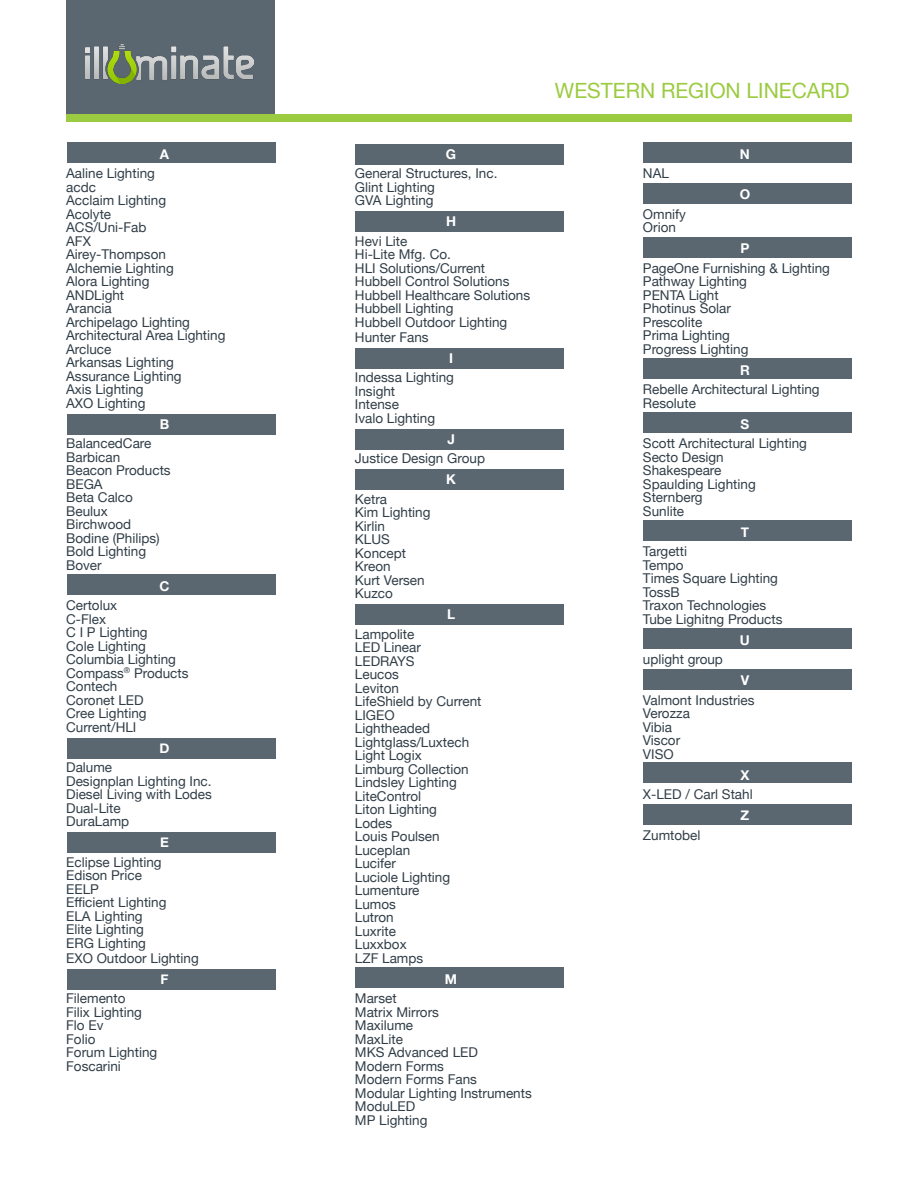
<style>
.page{position:relative;width:918px;height:1188px;background:#fff}
.page>*{position:absolute;margin:0;border:0;box-sizing:border-box;transform-origin:0 0}
.t1{font:21px "Helvetica Neue";color:#9bcb40}
.t2{font:13.5px/13.5px "Helvetica Neue";color:#313e48}
.t3{font:700 13.5px "Helvetica Neue";color:#fff}
</style>
<div class="page">
<div style="left:67px;top:142px;width:208px;height:21px;background:#5a6670"></div>
<div style="left:355px;top:144px;width:209px;height:21px;background:#5a6670"></div>
<div style="left:643px;top:142px;width:209px;height:21px;background:#5a6670"></div>
<div style="left:67px;top:414px;width:208px;height:21px;background:#5a6670"></div>
<div style="left:67px;top:574px;width:208px;height:21px;background:#5a6670"></div>
<div style="left:67px;top:738px;width:208px;height:21px;background:#5a6670"></div>
<div style="left:67px;top:832px;width:208px;height:21px;background:#5a6670"></div>
<div style="left:67px;top:969px;width:208px;height:21px;background:#5a6670"></div>
<div style="left:355px;top:212px;width:209px;height:20px;background:#5a6670"></div>
<div style="left:355px;top:348px;width:209px;height:21px;background:#5a6670"></div>
<div style="left:355px;top:429px;width:209px;height:21px;background:#5a6670"></div>
<div style="left:355px;top:470px;width:209px;height:20px;background:#5a6670"></div>
<div style="left:355px;top:604px;width:209px;height:21px;background:#5a6670"></div>
<div style="left:355px;top:968px;width:209px;height:20px;background:#5a6670"></div>
<div style="left:643px;top:183px;width:209px;height:21px;background:#5a6670"></div>
<div style="left:643px;top:237px;width:209px;height:21px;background:#5a6670"></div>
<div style="left:643px;top:358px;width:209px;height:21px;background:#5a6670"></div>
<div style="left:643px;top:412px;width:209px;height:21px;background:#5a6670"></div>
<div style="left:643px;top:520px;width:209px;height:21px;background:#5a6670"></div>
<div style="left:643px;top:628px;width:209px;height:21px;background:#5a6670"></div>
<div style="left:643px;top:669px;width:209px;height:21px;background:#5a6670"></div>
<div style="left:643px;top:762px;width:209px;height:21px;background:#5a6670"></div>
<div style="left:643px;top:804px;width:209px;height:21px;background:#5a6670"></div>
<div style="left:66px;top:0;width:209px;height:114px;background:#5a6670"></div>
<div style="left:66px;top:114px;width:786px;height:8px;background:#9bcb40"></div>
<img style="left:86px;top:44px;width:167px;height:40px">
<p class="t3" style="left:160px;top:144px;width:11px">A</p>
<p class="t2" style="left:66px;top:168px;width:90px">Aaline Lighting</p>
<p class="t2" style="left:66px;top:181px;width:31px">acdc</p>
<p class="t2" style="left:66px;top:195px;width:102px">Acclaim Lighting</p>
<p class="t2" style="left:66px;top:208px;width:46px">Acolyte</p>
<p class="t2" style="left:66px;top:222px;width:82px">ACS/Uni-Fab</p>
<p class="t2" style="left:66px;top:235px;width:26px">AFX</p>
<p class="t2" style="left:66px;top:249px;width:101px">Airey-Thompson</p>
<p class="t2" style="left:66px;top:262px;width:109px">Alchemie Lighting</p>
<p class="t2" style="left:66px;top:276px;width:85px">Alora Lighting</p>
<p class="t2" style="left:66px;top:289px;width:60px">ANDLight</p>
<p class="t2" style="left:66px;top:303px;width:47px">Arancia</p>
<p class="t2" style="left:66px;top:316px;width:125px">Archipelago Lighting</p>
<p class="t2" style="left:66px;top:330px;width:161px">Architectural Area Lighting</p>
<p class="t2" style="left:66px;top:343px;width:47px">Arcluce</p>
<p class="t2" style="left:66px;top:357px;width:109px">Arkansas Lighting</p>
<p class="t2" style="left:66px;top:370px;width:117px">Assurance Lighting</p>
<p class="t2" style="left:66px;top:384px;width:79px">Axis Lighting</p>
<p class="t2" style="left:66px;top:397px;width:81px">AXO Lighting</p>
<p class="t3" style="left:160px;top:414px;width:11px">B</p>
<p class="t2" style="left:66px;top:438px;width:87px">BalancedCare<br>Barbican</p>
<p class="t2" style="left:66px;top:465px;width:106px">Beacon Products</p>
<p class="t2" style="left:66px;top:478px;width:38px">BEGA</p>
<p class="t2" style="left:66px;top:492px;width:68px">Beta Calco</p>
<p class="t2" style="left:66px;top:505px;width:43px">Beulux</p>
<p class="t2" style="left:66px;top:519px;width:66px">Birchwood</p>
<p class="t2" style="left:66px;top:532px;width:95px">Bodine (Philips)<br>Bold Lighting<br>Bover</p>
<p class="t3" style="left:160px;top:576px;width:12px">C</p>
<p class="t2" style="left:66px;top:600px;width:52px">Certolux</p>
<p class="t2" style="left:66px;top:613px;width:83px">C-Flex<br>C I P Lighting</p>
<p class="t2" style="left:66px;top:640px;width:81px">Cole Lighting</p>
<p class="t2" style="left:66px;top:654px;width:111px">Columbia Lighting</p>
<p class="t2" style="left:66px;top:667px;width:124px">Compass<sup>®</sup> Products</p>
<p class="t2" style="left:66px;top:681px;width:53px">Contech</p>
<p class="t2" style="left:66px;top:694px;width:79px">Coronet LED</p>
<p class="t2" style="left:66px;top:708px;width:82px">Cree Lighting</p>
<p class="t2" style="left:66px;top:721px;width:72px">Current/HLI</p>
<p class="t3" style="left:160px;top:738px;width:12px">D</p>
<p class="t2" style="left:66px;top:762px;width:48px">Dalume</p>
<p class="t2" style="left:66px;top:775px;width:147px">Designplan Lighting Inc.</p>
<p class="t2" style="left:66px;top:789px;width:147px">Diesel Living with Lodes</p>
<p class="t2" style="left:66px;top:802px;width:56px">Dual-Lite</p>
<p class="t2" style="left:66px;top:816px;width:65px">DuraLamp</p>
<p class="t3" style="left:160px;top:832px;width:10px">E</p>
<p class="t2" style="left:66px;top:856px;width:97px">Eclipse Lighting</p>
<p class="t2" style="left:66px;top:870px;width:77px">Edison Price</p>
<p class="t2" style="left:66px;top:883px;width:34px">EELP</p>
<p class="t2" style="left:66px;top:897px;width:102px">Efficient Lighting</p>
<p class="t2" style="left:66px;top:910px;width:78px">ELA Lighting</p>
<p class="t2" style="left:66px;top:924px;width:79px">Elite Lighting</p>
<p class="t2" style="left:66px;top:937px;width:81px">ERG Lighting</p>
<p class="t2" style="left:66px;top:952px;width:134px">EXO Outdoor Lighting</p>
<p class="t3" style="left:161px;top:969px;width:10px">F</p>
<p class="t2" style="left:66px;top:993px;width:61px">Filemento</p>
<p class="t2" style="left:66px;top:1006px;width:77px">Filix Lighting</p>
<p class="t2" style="left:66px;top:1020px;width:39px">Flo Ev</p>
<p class="t2" style="left:66px;top:1033px;width:31px">Folio</p>
<p class="t2" style="left:66px;top:1047px;width:93px">Forum Lighting</p>
<p class="t2" style="left:66px;top:1060px;width:56px">Foscarini</p>
<p class="t3" style="left:446px;top:144px;width:12px">G</p>
<p class="t2" style="left:355px;top:168px;width:144px">General Structures, Inc.<br>Glint Lighting<br>GVA Lighting</p>
<p class="t3" style="left:446px;top:211px;width:12px">H</p>
<p class="t2" style="left:355px;top:235px;width:177px">Hevi Lite<br>Hi-Lite Mfg. Co.<br>HLI Solutions/Current<br>Hubbell Control Solutions<br>Hubbell Healthcare Solutions<br>Hubbell Lighting<br>Hubbell Outdoor Lighting</p>
<p class="t2" style="left:355px;top:331px;width:75px">Hunter Fans</p>
<p class="t3" style="left:449px;top:348px;width:5px">I</p>
<p class="t2" style="left:355px;top:372px;width:101px">Indessa Lighting<br>Insight<br>Intense<br>Ivalo Lighting</p>
<p class="t3" style="left:447px;top:429px;width:9px">J</p>
<p class="t2" style="left:355px;top:453px;width:132px">Justice Design Group</p>
<p class="t3" style="left:446px;top:469px;width:11px">K</p>
<p class="t2" style="left:355px;top:493px;width:77px">Ketra<br>Kim Lighting<br>Kirlin<br>KLUS<br>Koncept<br>Kreon<br>Kurt Versen<br>Kuzco</p>
<p class="t3" style="left:447px;top:604px;width:10px">L</p>
<p class="t2" style="left:355px;top:628px;width:128px">Lampolite<br>LED Linear<br>LEDRAYS<br>Leucos<br>Leviton<br>LifeShield by Current<br>LIGEO<br>Lightheaded<br>Lightglass/Luxtech<br>Light Logix<br>Limburg Collection<br>Lindsley Lighting<br>LiteControl<br>Liton Lighting<br>Lodes<br>Louis Poulsen<br>Luceplan<br>Lucifer<br>Luciole Lighting<br>Lumenture<br>Lumos<br>Lutron<br>Luxrite<br>Luxxbox<br>LZF Lamps</p>
<p class="t3" style="left:445px;top:969px;width:14px">M</p>
<p class="t2" style="left:355px;top:993px;width:178px">Marset<br>Matrix Mirrors<br>Maxilume<br>MaxLite<br>MKS Advanced LED<br>Modern Forms<br>Modern Forms Fans<br>Modular Lighting Instruments<br>ModuLED<br>MP Lighting</p>
<p class="t1" style="left:555px;top:76px;width:296px">WESTERN REGION LINECARD</p>
<p class="t2" style="left:643px;top:167px;width:28px">NAL</p>
<p class="t2" style="left:643px;top:208px;width:45px">Omnify<br>Orion</p>
<p class="t3" style="left:740px;top:143px;width:12px">N</p>
<p class="t3" style="left:740px;top:184px;width:12px">O</p>
<p class="t3" style="left:740px;top:238px;width:11px">P</p>
<p class="t2" style="left:643px;top:262px;width:189px">PageOne Furnishing &amp; Lighting<br>Pathway Lighting<br>PENTA Light<br>Photinus Solar<br>Prescolite<br>Prima Lighting<br>Progress Lighting</p>
<p class="t3" style="left:740px;top:359px;width:11px">R</p>
<p class="t2" style="left:643px;top:383px;width:178px">Rebelle Architectural Lighting<br>Resolute</p>
<p class="t3" style="left:741px;top:413px;width:10px">S</p>
<p class="t2" style="left:643px;top:437px;width:166px">Scott Architectural Lighting<br>Secto Design<br>Shakespeare<br>Spaulding Lighting<br>Sternberg<br>Sunlite</p>
<p class="t3" style="left:741px;top:521px;width:10px">T</p>
<p class="t2" style="left:643px;top:545px;width:141px">Targetti<br>Tempo<br>Times Square Lighting<br>TossB<br>Traxon Technologies<br>Tube Lighitng Products</p>
<p class="t3" style="left:740px;top:629px;width:12px">U</p>
<p class="t2" style="left:643px;top:653px;width:82px">uplight group</p>
<p class="t3" style="left:741px;top:670px;width:10px">V</p>
<p class="t2" style="left:643px;top:694px;width:113px">Valmont Industries<br>Verozza<br>Vibia<br>Viscor<br>VISO</p>
<p class="t3" style="left:740px;top:764px;width:11px">X</p>
<p class="t2" style="left:643px;top:788px;width:111px">X-LED / Carl Stahl</p>
<p class="t3" style="left:741px;top:805px;width:10px">Z</p>
<p class="t2" style="left:643px;top:829px;width:59px">Zumtobel</p>
</div>
